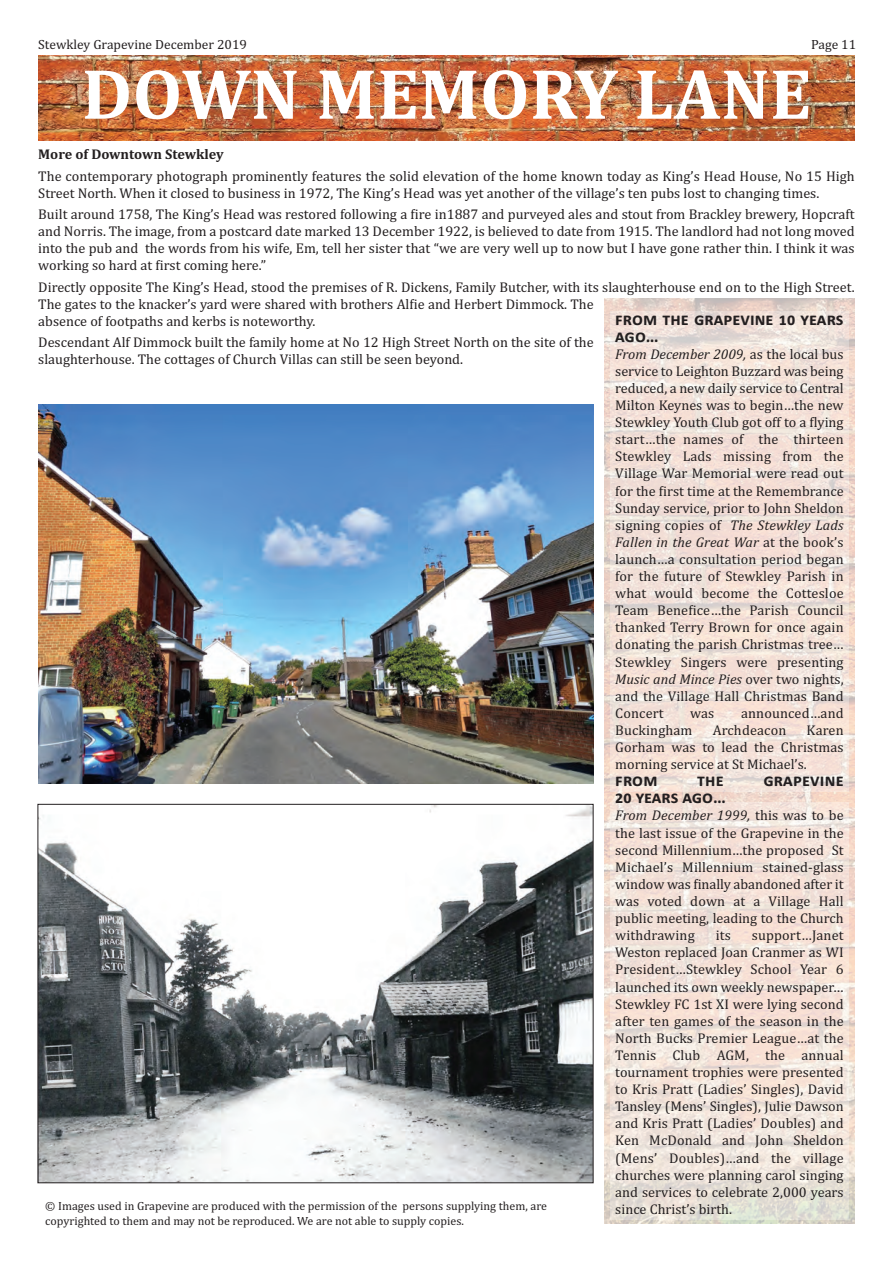
<style>
.page{position:relative;width:893px;height:1263px;background:#fff}
.page>*{position:absolute;margin:0;border:0;box-sizing:border-box;transform-origin:0 0}
.t1{font:700 72px "Cambria";color:#fff}
.t2{font:700 18px/17.1px "Calibri";letter-spacing:.005em;color:#231f20}
.t3{font:14.25px/17.1px "Cambria";color:#231f20;text-align:justify}
.t4{font:700 14.25px "Cambria";color:#231f20}
.t5{font:13.5px "Cambria";color:#231f20}
.t6{font:12px/14.4px "Cambria";color:#231f20}
.s1{font-style:italic}
</style>
<div class="page">
<img style="left:38px;top:55px;width:817px;height:85px">
<img style="left:38px;top:404px;width:555px;height:380px">
<img style="left:40px;top:806px;width:551px;height:375px">
<img style="left:604px;top:299px;width:251px;height:924px">
<div style="left:610px;top:311px;width:238px;height:480px;background:#fff;opacity:.3"></div>
<div style="left:610px;top:802px;width:238px;height:417px;background:#fff;opacity:.3"></div>
<p class="t5" style="left:38px;top:39px;width:210px">Stewkley Grapevine December 2019</p>
<p class="t5" style="left:811px;top:39px;width:47px">Page 11</p>
<p class="t1" style="left:82px;top:52px;width:731px">DOWN MEMORY LANE</p>
<p class="t4" style="left:38px;top:146px;width:187px">More of Downtown Stewkley</p>
<p class="t3" style="left:38px;top:169px;width:818px">The contemporary photograph prominently features the solid elevation of the home known today as King’s Head House, No 15 High<br>Street North. When it closed to business in 1972, The King’s Head was yet another of the village’s ten pubs lost to changing times.</p>
<p class="t3" style="left:38px;top:207px;width:818px">Built around 1758, The King’s Head was restored following a fire in1887 and purveyed ales and stout from Brackley brewery, Hopcraft and Norris. The image, from a postcard date marked 13 December 1922, is believed to date from 1915. The landlord had not long moved into the pub and the words from his wife, Em, tell her sister that “we are very well up to now but I have gone rather thin. I think it was working so hard at first coming here.”</p>
<p class="t3" style="left:38px;top:280px;width:818px;text-align:left">Directly opposite The King’s Head, stood the premises of R. Dickens, Family Butcher, with its slaughterhouse end on to the High Street.<br>The gates to the knacker’s yard were shared with brothers Alfie and Herbert Dimmock. The<br>absence of footpaths and kerbs is noteworthy.</p>
<p class="t3" style="left:38px;top:335px;width:557px">Descendant Alf Dimmock built the family home at No 12 High Street North on the site of the slaughterhouse. The cottages of Church Villas can still be seen beyond.</p>
<p class="t2" style="left:615px;top:310px;width:230px">FROM THE GRAPEVINE 10 YEARS<br>AGO…</p>
<p class="t3" style="left:615px;top:347px;width:230px"><span class="s1">From December 2009,</span> as the local bus service to Leighton Buzzard was being reduced, a new daily service to Central Milton Keynes was to begin…the new Stewkley Youth Club got off to a flying start…the names of the thirteen Stewkley Lads missing from the Village War Memorial were read out for the first time at the Remembrance Sunday service, prior to John Sheldon signing copies of <span class="s1">The Stewkley Lads Fallen in the Great War</span> at the book’s launch…a consultation period began for the future of Stewkley Parish in what would become the Cottesloe Team Benefice…the Parish Council thanked Terry Brown for once again donating the parish Christmas tree… Stewkley Singers were presenting <span class="s1">Music and Mince Pies</span> over two nights, and the Village Hall Christmas Band Concert</p>
<p class="t3" style="left:690px;top:706px;width:26px">was</p>
<p class="t3" style="left:741px;top:706px;width:104px">announced…and</p>
<p class="t3" style="left:615px;top:723px;width:79px">Buckingham</p>
<p class="t3" style="left:713px;top:723px;width:75px">Archdeacon</p>
<p class="t3" style="left:615px;top:723px;width:230px;text-indent:191px">Karen Gorham was to lead the Christmas morning service at St Michael’s.</p>
<p class="t2" style="left:615px;top:771px;width:44px">FROM</p>
<p class="t2" style="left:697px;top:771px;width:28px">THE</p>
<p class="t2" style="left:763px;top:771px;width:82px">GRAPEVINE</p>
<p class="t2" style="left:615px;top:789px;width:112px">20 YEARS AGO…</p>
<p class="t3" style="left:615px;top:808px;width:230px"><span class="s1">From December 1999,</span> this was to be the last issue of the Grapevine in the second Millennium…the proposed St Michael’s Millennium stained‐glass window was finally abandoned after it was voted down at a Village Hall public meeting, leading to the Church withdrawing</p>
<p class="t3" style="left:615px;top:928px;width:230px;text-indent:137px">support…Janet Weston replaced Joan Cranmer as WI President…Stewkley School Year 6 launched its own weekly newspaper… Stewkley FC 1st XI were lying second after ten games of the season in the North Bucks Premier League…at the Tennis Club AGM, the annual tournament trophies were presented to Kris Pratt (Ladies’ Singles), David Tansley (Mens’ Singles), Julie Dawson and Kris Pratt (Ladies’ Doubles) and Ken McDonald and John Sheldon (Mens’ Doubles)…and the village churches were planning carol singing and services to celebrate 2,000 years since Christ’s birth.</p>
<p class="t3" style="left:716px;top:928px;width:17px">its</p>
<p class="t6" style="left:45px;top:1200px;width:503px">© Images used in Grapevine are produced with the permission of the persons supplying them, are copyrighted to them and may not be reproduced. We are not able to supply copies.</p>
</div>
